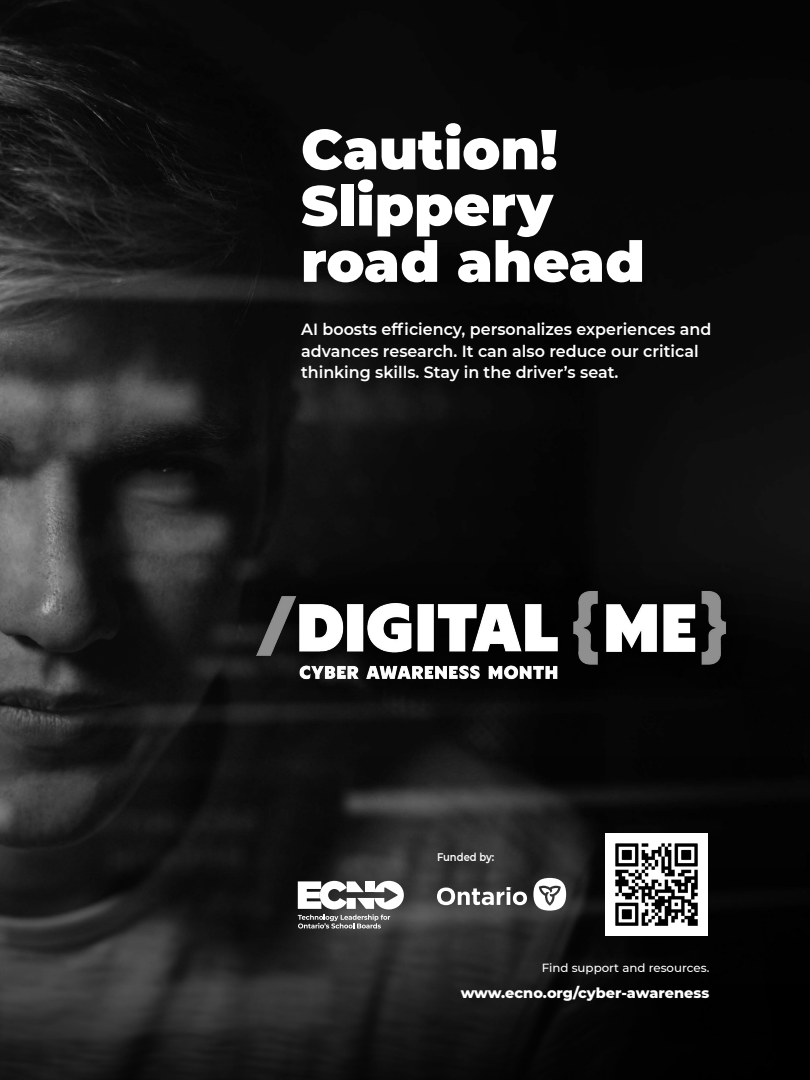
<style>
.page{position:relative;width:810px;height:1080px;background:#fff}
.page>*{position:absolute;margin:0;border:0;box-sizing:border-box;transform-origin:0 0}
.t1{font:900 56.25px/56.2px "Montserrat";color:#fff}
.t2{font:600 16.25px/21.2px "Montserrat";color:#fff}
.t3{font:800 14.44px "Montserrat";color:#fff}
.t4{font:500 11.81px "Montserrat";color:#fff}
.t5{font:600 11.06px "Montserrat";color:#fff;scale:.9 1}
</style>
<div class="page">
<img style="left:0;top:0;width:810px;height:735px">
<svg style="left:0;top:735px;width:810px;height:345px;background:#181818"></svg>
<img style="left:606px;top:834px;width:101px;height:101px">
<div style="left:239px;top:571px;width:513px;height:135px;background:#000;opacity:.9"></div>
<img style="left:257px;top:562px;width:511px;height:127px">
<svg style="left:298px;top:881px;width:106px;height:48px"></svg>
<svg style="left:533px;top:878px;width:33px;height:33px"></svg>
<svg style="left:437px;top:896px;width:90px;height:9px"></svg>
<img style="left:414px;top:828px;width:113px;height:68px">
<h1 class="t1" style="left:301px;top:124px;width:345px">Caution!<br>Slippery road ahead</h1>
<p class="t2" style="left:301px;top:318px;width:412px">AI boosts efficiency, personalizes experiences and advances research. It can also reduce our critical thinking skills. Stay in the driver’s seat.</p>
<p class="t5" style="left:437px;top:852px;width:65px">Funded by:</p>
<p class="t4" style="left:542px;top:963px;width:169px">Find support and resources.</p>
<p class="t3" style="left:461px;top:986px;width:250px">www.ecno.org/cyber-awareness</p>
</div>
